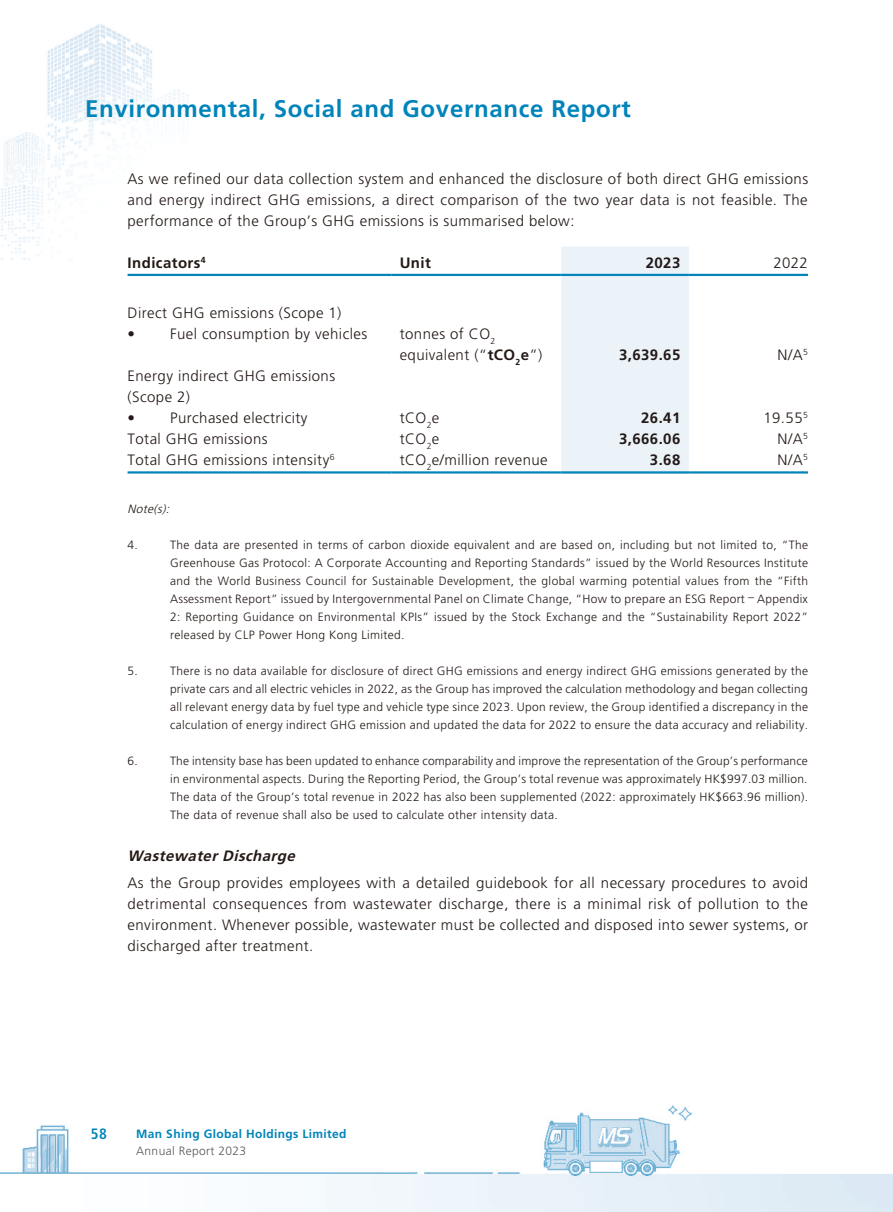
<style>
.page{position:relative;width:893px;height:1212px;background:#fff}
.page>*{position:absolute;margin:0;border:0;box-sizing:border-box;transform-origin:0 0}
.t1{font:700 24px "Frutiger LT Std";letter-spacing:.03em;color:#0084ba}
.t2{font:300 15px/21px "Frutiger LT Std";letter-spacing:.03em;color:#231916;text-align:justify}
.t3{font:700 15px "Frutiger LT Std";letter-spacing:.03em;color:#231916}
.t4{font:italic 700 15px "Frutiger LT Std";color:#231916}
.t5{font:700 condensed 15px "Frutiger LT Std";color:#0084ba}
.t6{font:300 12px/18px "Frutiger LT Std";letter-spacing:.03em;color:#231916;text-align:justify}
.t7{font:700 12px "Frutiger LT Std";letter-spacing:.03em;color:#0084ba}
.t8{font:300 12px "Frutiger LT Std";letter-spacing:.03em;color:#595857}
.t9{font:italic 300 12px "Frutiger LT Std";color:#231916}
.s1{font-weight:700}
</style>
<div class="page">
<img style="left:0;top:24px;width:893px;height:1188px">
<div style="left:561px;top:246px;width:128px;height:225px;background:#ebf3f9"></div>
<hr style="left:128px;top:274px;width:263px;height:2px;background:#0084ba">
<hr style="left:391px;top:274px;width:170px;height:2px;background:#0084ba">
<hr style="left:561px;top:274px;width:128px;height:2px;background:#0084ba">
<hr style="left:689px;top:274px;width:119px;height:2px;background:#0084ba">
<hr style="left:128px;top:471px;width:263px;height:3px;background:#0084ba">
<hr style="left:391px;top:471px;width:170px;height:3px;background:#0084ba">
<hr style="left:561px;top:471px;width:128px;height:3px;background:#0084ba">
<hr style="left:689px;top:471px;width:119px;height:3px;background:#0084ba">
<h1 class="t1" style="left:85px;top:95px;width:547px">Environmental, Social and Governance Report</h1>
<p class="t2" style="left:128px;top:168px;width:682px">As we refined our data collection system and enhanced the disclosure of both direct GHG emissions and energy indirect GHG emissions, a direct comparison of the two year data is not feasible. The performance of the Group’s GHG emissions is summarised below:</p>
<p class="t3" style="left:128px;top:253px;width:80px">Indicators<sup>4</sup></p>
<p class="t3" style="left:400px;top:253px;width:33px">Unit</p>
<p class="t3" style="left:646px;top:253px;width:36px">2023</p>
<p class="t2" style="left:773px;top:252px;width:36px">2022</p>
<p class="t2" style="left:128px;top:303px;width:215px">Direct GHG emissions (Scope 1)</p>
<p class="t2" style="left:128px;top:324px;width:241px">• Fuel consumption by vehicles</p>
<p class="t2" style="left:400px;top:324px;width:144px">tonnes of CO<sub>2 </sub>equivalent (“<span class="s1">tCO</span><sub>2</sub><span class="s1">e</span>”)</p>
<p class="t3" style="left:619px;top:346px;width:63px">3,639.65</p>
<p class="t2" style="left:778px;top:345px;width:32px">N/A<sup>5</sup></p>
<p class="t2" style="left:128px;top:366px;width:209px">Energy indirect GHG emissions (Scope 2)</p>
<p class="t2" style="left:128px;top:408px;width:182px">• Purchased electricity</p>
<p class="t2" style="left:400px;top:408px;width:41px">tCO<sub>2</sub>e</p>
<p class="t3" style="left:641px;top:409px;width:41px">26.41</p>
<p class="t2" style="left:763px;top:408px;width:46px">19.55<sup>5</sup></p>
<p class="t2" style="left:128px;top:429px;width:142px">Total GHG emissions</p>
<p class="t2" style="left:400px;top:429px;width:41px">tCO<sub>2</sub>e</p>
<p class="t3" style="left:619px;top:430px;width:63px">3,666.06</p>
<p class="t2" style="left:778px;top:429px;width:32px">N/A<sup>5</sup></p>
<p class="t2" style="left:128px;top:450px;width:208px">Total GHG emissions intensity<sup>6</sup></p>
<p class="t2" style="left:400px;top:450px;width:150px">tCO<sub>2</sub>e/million revenue</p>
<p class="t3" style="left:650px;top:451px;width:32px">3.68</p>
<p class="t2" style="left:778px;top:450px;width:32px">N/A<sup>5</sup></p>
<p class="t9" style="left:128px;top:502px;width:46px">Note(s):</p>
<p class="t6" style="left:128px;top:536px;width:12px">4.</p>
<p class="t6" style="left:170px;top:536px;width:640px">The data are presented in terms of carbon dioxide equivalent and are based on, including but not limited to, “The Greenhouse Gas Protocol: A Corporate Accounting and Reporting Standards” issued by the World Resources Institute and the World Business Council for Sustainable Development, the global warming potential values from the “Fifth Assessment Report” issued by Intergovernmental Panel on Climate Change, “How to prepare an ESG Report – Appendix 2: Reporting Guidance on Environmental KPIs” issued by the Stock Exchange and the “Sustainability Report 2022” released by CLP Power Hong Kong Limited.</p>
<p class="t6" style="left:128px;top:662px;width:12px">5.</p>
<p class="t6" style="left:170px;top:662px;width:640px">There is no data available for disclosure of direct GHG emissions and energy indirect GHG emissions generated by the private cars and all electric vehicles in 2022, as the Group has improved the calculation methodology and began collecting all relevant energy data by fuel type and vehicle type since 2023. Upon review, the Group identified a discrepancy in the calculation of energy indirect GHG emission and updated the data for 2022 to ensure the data accuracy and reliability.</p>
<p class="t6" style="left:128px;top:752px;width:12px">6.</p>
<p class="t6" style="left:170px;top:752px;width:639px">The intensity base has been updated to enhance comparability and improve the representation of the Group’s performance in environmental aspects. During the Reporting Period, the Group’s total revenue was approximately HK$997.03 million.<br>The data of the Group’s total revenue in 2022 has also been supplemented (2022: approximately HK$663.96 million).<br>The data of revenue shall also be used to calculate other intensity data.</p>
<p class="t4" style="left:128px;top:846px;width:173px">Wastewater Discharge</p>
<p class="t2" style="left:128px;top:872px;width:682px">As the Group provides employees with a detailed guidebook for all necessary procedures to avoid detrimental consequences from wastewater discharge, there is a minimal risk of pollution to the environment. Whenever possible, wastewater must be collected and disposed into sewer systems, or discharged after treatment.</p>
<p class="t5" style="left:91px;top:1124px;width:17px">58</p>
<p class="t7" style="left:136px;top:1127px;width:212px">Man Shing Global Holdings Limited</p>
<p class="t8" style="left:136px;top:1144px;width:111px">Annual Report 2023</p>
</div>
